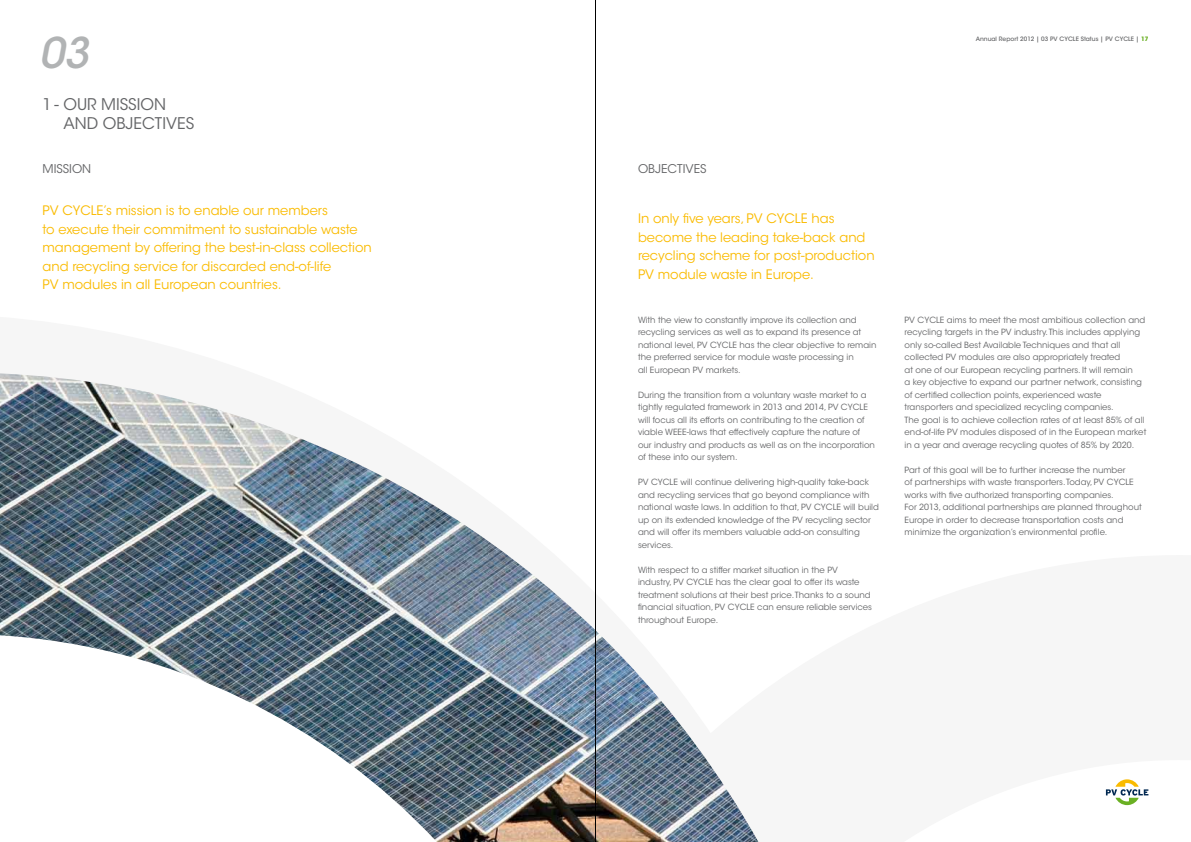
<style>
.page{position:relative;width:1191px;height:842px;background:#fff}
.page>*{position:absolute;margin:0;border:0;box-sizing:border-box;transform-origin:0 0}
.t1{font:italic 500 42px "ITC Avant Garde Std";color:#b1b3b4}
.t2{font:16px/19.2px "ITC Avant Garde Std";color:#646567}
.t3{font:13px/18.5px "ITC Avant Garde Std";color:#fabb00}
.t4{font:12px "ITC Avant Garde Std";color:#646567}
.t5{font:8.5px/12.5px "ITC Avant Garde Std";color:#646567}
.t6{font:500 6px "ITC Avant Garde Std";color:#646567}
.s1{font-weight:700;color:#6ab023}
</style>
<div class="page">
<img style="left:0;top:373px;width:758px;height:469px">
<svg style="left:1106px;top:779px;width:42px;height:26px"></svg>
<hr style="left:595px;top:0;width:1px;height:842px;background:#000">
<h1 class="t1" style="left:39px;top:27px;width:51px">03</h1>
<h2 class="t2" style="left:63px;top:95px;width:48px;text-indent:-21px">1 - Our mission and</h2>
<h2 class="t2" style="left:103px;top:114px;width:11px">objectives</h2>
<h3 class="t4" style="left:43px;top:161px;width:50px">MISSION</h3>
<h3 class="t4" style="left:638px;top:161px;width:70px">OBJECTIVES</h3>
<h3 class="t3" style="left:43px;top:202px;width:331px">PV CYCLE’s mission is to enable our members<br>to execute their commitment to sustainable waste management by offering the best-in-class collection and recycling service for discarded end-of-life<br>PV modules in all European countries.</h3>
<h3 class="t3" style="left:638px;top:209px;width:238px">In only five years, PV CYCLE has become the leading take-back and recycling scheme for post-production<br>PV module waste in Europe.</h3>
<p class="t5" style="left:638px;top:313px;width:240px">With the view to constantly improve its collection and recycling services as well as to expand its presence at national level, PV CYCLE has the clear objective to remain the preferred service for module waste processing in<br>all European PV markets.</p>
<p class="t5" style="left:638px;top:388px;width:238px">During the transition from a voluntary waste market to a tightly regulated framework in 2013 and 2014, PV CYCLE will focus all its efforts on contributing to the creation of viable WEEE-laws that effectively capture the nature of our industry and products as well as on the incorporation of these into our system.</p>
<p class="t5" style="left:638px;top:476px;width:242px">PV CYCLE will continue delivering high-quality take-back and recycling services that go beyond compliance with national waste laws. In addition to that, PV CYCLE will build up on its extended knowledge of the PV recycling sector and will offer its members valuable add-on consulting services.</p>
<p class="t5" style="left:638px;top:563px;width:235px">With respect to a stiffer market situation in the PV industry, PV CYCLE has the clear goal to offer its waste treatment solutions at their best price. Thanks to a sound financial situation, PV CYCLE can ensure reliable services throughout Europe.</p>
<p class="t6" style="left:975px;top:35px;width:174px">Annual Report 2012 | 03 PV CYCLE Status | PV CYCLE | <span class="s1">17</span></p>
<p class="t5" style="left:904px;top:313px;width:243px">PV CYCLE aims to meet the most ambitious collection and recycling targets in the PV industry. This includes applying only so-called Best Available Techniques and that all collected PV modules are also appropriately treated<br>at one of our European recycling partners. It will remain<br>a key objective to expand our partner network, consisting of certified collection points, experienced waste transporters and specialized recycling companies.<br>The goal is to achieve collection rates of at least 85% of all end-of-life PV modules disposed of in the European market in a year and average recycling quotes of 85% by 2020.</p>
<p class="t5" style="left:904px;top:463px;width:239px">Part of this goal will be to further increase the number<br>of partnerships with waste transporters. Today, PV CYCLE works with five authorized transporting companies.<br>For 2013, additional partnerships are planned throughout Europe in order to decrease transportation costs and minimize the organization’s environmental profile.</p>
</div>
